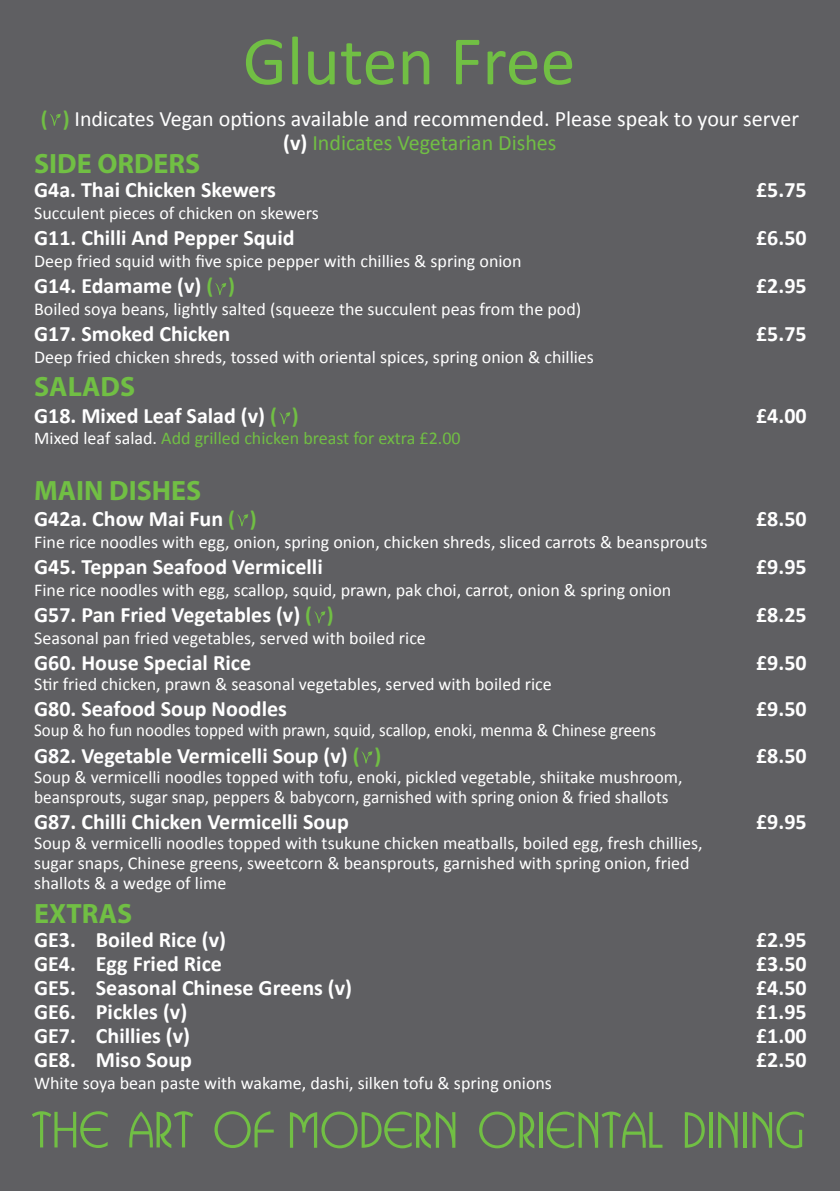
<style>
.page{position:relative;width:840px;height:1191px;background:#fff}
.page>*{position:absolute;margin:0;border:0;box-sizing:border-box;transform-origin:0 0}
.t1{font:70px "Calibri";color:#71bf44}
.t2{font:700 28px "Myriad";color:#71bf44}
.t3{font:700 22px "Calibri";color:#fff}
.t4{font:22px/24px "Calibri";color:#fff;text-align:center}
.t5{font:18px/20px "Calibri";color:#fff}
.t6{font:18px "Calibri";color:#fff;scale:.94 1}
.t7{font:18px "Calibri";color:#71bf44}
.s1{font-weight:700;color:#71bf44}
.s2{font-weight:700}
.s3{color:#71bf44}
.s4{color:#fff}
</style>
<div class="page">
<div style="left:0;top:0;width:839px;height:1191px;background:#5f5f62"></div>
<svg style="left:32px;top:1111px;width:76px;height:37px;background:#63775a"></svg>
<svg style="left:129px;top:1111px;width:64px;height:37px;background:#647b59"></svg>
<svg style="left:214px;top:1111px;width:59px;height:37px;background:#63755a"></svg>
<svg style="left:290px;top:1111px;width:165px;height:37px;background:#647a59"></svg>
<svg style="left:479px;top:1111px;width:55px;height:37px;background:#647a59"></svg>
<hr style="left:539px;top:1112px;width:3px;height:35px;background:#71bf44">
<svg style="left:546px;top:1111px;width:116px;height:37px;background:#637859"></svg>
<svg style="left:684px;top:1112px;width:20px;height:35px"></svg>
<hr style="left:708px;top:1112px;width:3px;height:35px;background:#71bf44">
<svg style="left:717px;top:1111px;width:20px;height:36px"></svg>
<hr style="left:743px;top:1112px;width:3px;height:35px;background:#71bf44">
<svg style="left:752px;top:1111px;width:51px;height:37px;background:#647b59"></svg>
<svg style="left:215px;top:283px;width:11px;height:12px"></svg>
<svg style="left:49px;top:114px;width:12px;height:12px"></svg>
<svg style="left:279px;top:412px;width:11px;height:12px"></svg>
<svg style="left:237px;top:514px;width:11px;height:12px"></svg>
<svg style="left:314px;top:611px;width:11px;height:12px"></svg>
<svg style="left:361px;top:751px;width:11px;height:12px"></svg>
<h1 class="t1" style="left:243px;top:17px;width:334px">Gluten Free</h1>
<p class="t4" style="left:41px;top:106px;width:759px"><span class="s1">( )</span> Indicates Vegan options available and recommended. Please speak to your server <span class="s2">(v)</span> <span class="s3">Indicates Vegetarian Dishes</span></p>
<h2 class="t2" style="left:34px;top:149px;width:168px">SIDE ORDERS</h2>
<p class="t3" style="left:34px;top:176px;width:243px">G4a. Thai Chicken Skewers</p>
<p class="t3" style="left:755px;top:176px;width:52px">£5.75</p>
<p class="t5" style="left:34px;top:203px;width:286px">Succulent pieces of chicken on skewers</p>
<p class="t3" style="left:34px;top:224px;width:262px">G11. Chilli And Pepper Squid</p>
<p class="t3" style="left:755px;top:224px;width:52px">£6.50</p>
<p class="t5" style="left:34px;top:251px;width:488px">Deep fried squid with five spice pepper with chillies &amp; spring onion</p>
<p class="t3" style="left:34px;top:272px;width:202px">G14. Edamame (v) <span class="s3">( )</span></p>
<p class="t3" style="left:755px;top:272px;width:52px">£2.95</p>
<p class="t5" style="left:34px;top:299px;width:548px">Boiled soya beans, lightly salted (squeeze the succulent peas from the pod)</p>
<p class="t3" style="left:34px;top:320px;width:197px">G17. Smoked Chicken</p>
<p class="t3" style="left:755px;top:320px;width:52px">£5.75</p>
<p class="t5" style="left:34px;top:347px;width:561px">Deep fried chicken shreds, tossed with oriental spices, spring onion &amp; chillies</p>
<h2 class="t2" style="left:34px;top:372px;width:102px">SALADS</h2>
<p class="t3" style="left:34px;top:401px;width:266px">G18. Mixed Leaf Salad (v) <span class="s3">( )</span></p>
<p class="t3" style="left:755px;top:401px;width:52px">£4.00</p>
<p class="t7" style="left:34px;top:427px;width:428px"><span class="s4">Mixed leaf salad.</span> Add grilled chicken breast for extra £2.00</p>
<h2 class="t2" style="left:34px;top:476px;width:168px">MAIN DISHES</h2>
<p class="t3" style="left:34px;top:504px;width:224px">G42a. Chow Mai Fun <span class="s3">( )</span></p>
<p class="t3" style="left:755px;top:504px;width:52px">£8.50</p>
<p class="t5" style="left:34px;top:531px;width:674px">Fine rice noodles with egg, onion, spring onion, chicken shreds, sliced carrots &amp; beansprouts</p>
<p class="t3" style="left:34px;top:552px;width:290px">G45. Teppan Seafood Vermicelli</p>
<p class="t3" style="left:755px;top:552px;width:52px">£9.95</p>
<p class="t5" style="left:34px;top:579px;width:638px">Fine rice noodles with egg, scallop, squid, prawn, pak choi, carrot, onion &amp; spring onion</p>
<p class="t3" style="left:34px;top:600px;width:301px">G57. Pan Fried Vegetables (v) <span class="s3">( )</span></p>
<p class="t3" style="left:755px;top:600px;width:52px">£8.25</p>
<p class="t5" style="left:34px;top:627px;width:393px">Seasonal pan fried vegetables, served with boiled rice</p>
<p class="t3" style="left:34px;top:648px;width:218px">G60. House Special Rice</p>
<p class="t3" style="left:755px;top:648px;width:52px">£9.50</p>
<p class="t5" style="left:34px;top:674px;width:519px">Stir fried chicken, prawn &amp; seasonal vegetables, served with boiled rice</p>
<p class="t3" style="left:34px;top:695px;width:254px">G80. Seafood Soup Noodles</p>
<p class="t3" style="left:755px;top:695px;width:52px">£9.50</p>
<p class="t6" style="left:34px;top:719px;width:662px">Soup &amp; ho fun noodles topped with prawn, squid, scallop, enoki, menma &amp; Chinese greens</p>
<p class="t3" style="left:34px;top:741px;width:348px">G82. Vegetable Vermicelli Soup (v) <span class="s3">( )</span></p>
<p class="t3" style="left:755px;top:741px;width:52px">£8.50</p>
<p class="t5" style="left:34px;top:767px;width:649px">Soup &amp; vermicelli noodles topped with tofu, enoki, pickled vegetable, shiitake mushroom, beansprouts, sugar snap, peppers &amp; babycorn, garnished with spring onion &amp; fried shallots</p>
<p class="t3" style="left:34px;top:808px;width:316px">G87. Chilli Chicken Vermicelli Soup</p>
<p class="t3" style="left:755px;top:808px;width:52px">£9.95</p>
<p class="t5" style="left:34px;top:833px;width:669px">Soup &amp; vermicelli noodles topped with tsukune chicken meatballs, boiled egg, fresh chillies, sugar snaps, Chinese greens, sweetcorn &amp; beansprouts, garnished with spring onion, fried shallots &amp; a wedge of lime</p>
<h2 class="t2" style="left:34px;top:899px;width:99px">EXTRAS</h2>
<p class="t3" style="left:34px;top:925px;width:193px">GE3. Boiled Rice (v)</p>
<p class="t3" style="left:755px;top:925px;width:52px">£2.95</p>
<p class="t3" style="left:34px;top:949px;width:189px">GE4. Egg Fried Rice</p>
<p class="t3" style="left:755px;top:949px;width:52px">£3.50</p>
<p class="t3" style="left:34px;top:973px;width:319px">GE5. Seasonal Chinese Greens (v)</p>
<p class="t3" style="left:755px;top:973px;width:52px">£4.50</p>
<p class="t3" style="left:34px;top:997px;width:154px">GE6. Pickles (v)</p>
<p class="t3" style="left:755px;top:997px;width:52px">£1.95</p>
<p class="t3" style="left:34px;top:1021px;width:157px">GE7. Chillies (v)</p>
<p class="t3" style="left:755px;top:1021px;width:52px">£1.00</p>
<p class="t3" style="left:34px;top:1045px;width:159px">GE8. Miso Soup</p>
<p class="t3" style="left:755px;top:1045px;width:52px">£2.50</p>
<p class="t5" style="left:34px;top:1072px;width:519px">White soya bean paste with wakame, dashi, silken tofu &amp; spring onions</p>
</div>
